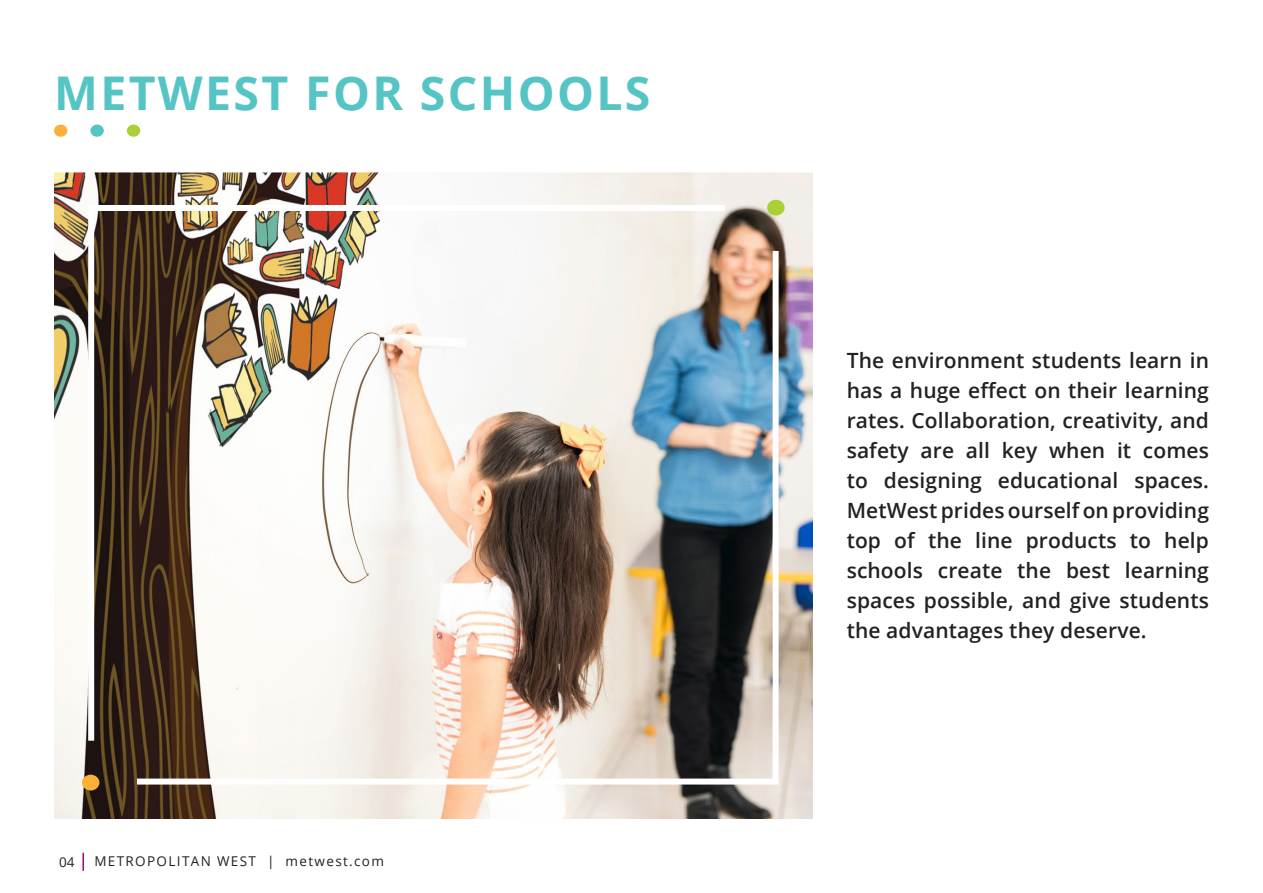
<style>
.page{position:relative;width:1263px;height:893px;background:#fff}
.page>*{position:absolute;margin:0;border:0;box-sizing:border-box;transform-origin:0 0}
.t1{font:700 46.5px "Open Sans";letter-spacing:.05em;color:#55c4c5}
.t2{font:600 21px/30px "Open Sans";letter-spacing:.005em;color:#222223;text-align:justify}
.t3{font:13.5px "Open Sans";letter-spacing:.1em;color:#222223}
</style>
<div class="page">
<div style="left:90px;top:125px;width:14px;height:12px;background:#55c4c5;border-radius:50%"></div>
<div style="left:127px;top:125px;width:13px;height:12px;background:#abd037;border-radius:50%"></div>
<div style="left:54px;top:125px;width:13px;height:12px;background:#fbb038;border-radius:50%"></div>
<img style="left:54px;top:173px;width:759px;height:646px">
<svg style="left:85px;top:202px;width:646px;height:545px"></svg>
<img style="left:131px;top:245px;width:651px;height:542px">
<svg style="left:82px;top:853px;width:2px;height:18px"></svg>
<div style="left:82px;top:775px;width:17px;height:15px;background:#fbb038;border-radius:50%"></div>
<div style="left:767px;top:200px;width:18px;height:16px;background:#abd037;border-radius:50%"></div>
<h1 class="t1" style="left:54px;top:60px;width:598px">METWEST FOR SCHOOLS</h1>
<p class="t3" style="left:59px;top:853px;width:17px">04</p>
<p class="t3" style="left:94px;top:852px;width:291px">METROPOLITAN WEST | metwest.com</p>
<p class="t2" style="left:847px;top:345px;width:364px">The environment students learn in has a huge effect on their learning rates. Collaboration, creativity, and safety are all key when it comes to designing educational spaces.<br>MetWest prides ourself on providing top of the line products to help schools create the best learning spaces possible, and give students the advantages they deserve.</p>
</div>
